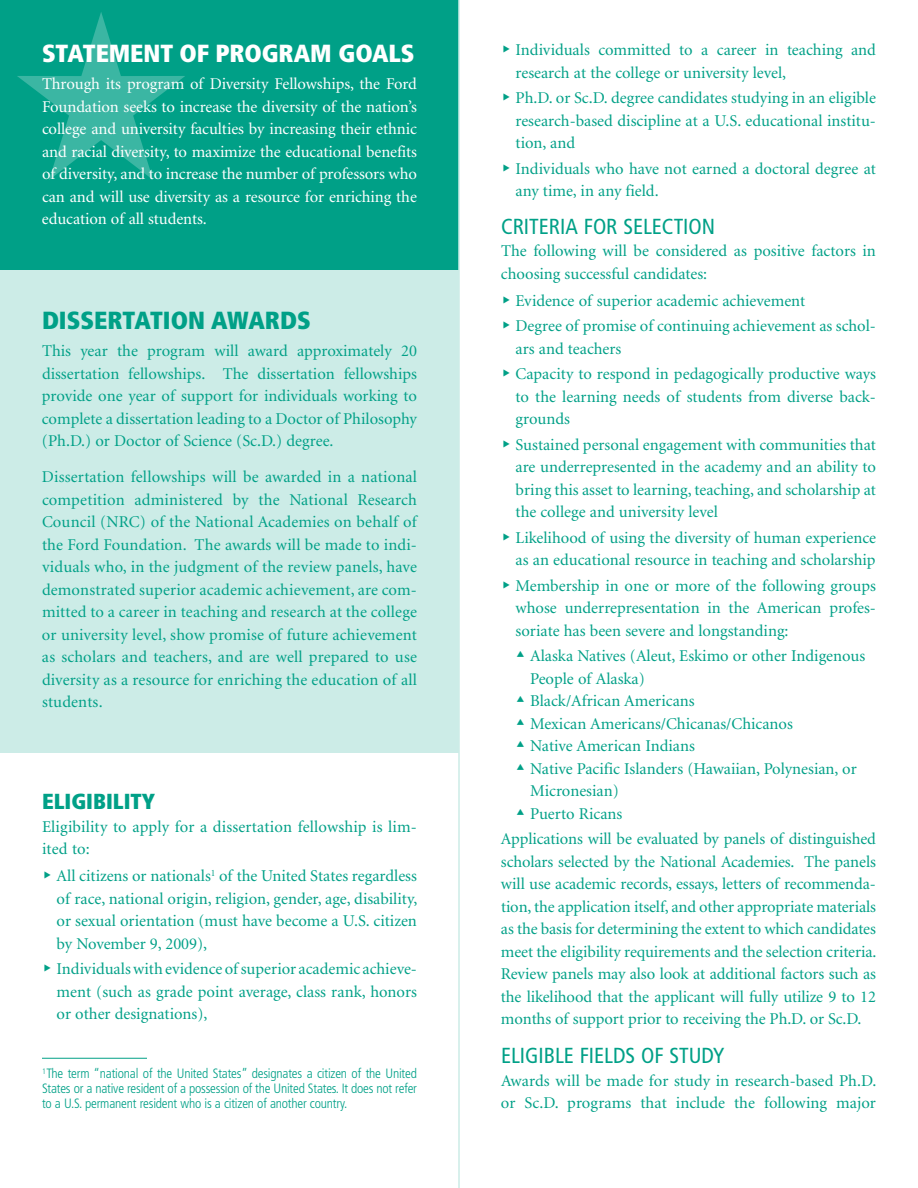
<style>
.page{position:relative;width:918px;height:1188px;background:#fff}
.page>*{position:absolute;margin:0;border:0;box-sizing:border-box;transform-origin:0 0}
.t1{font:900 condensed 24.75px "Frutiger";letter-spacing:-.005em;color:#fff}
.t2{font:900 condensed 24.75px "Frutiger";color:#00a087}
.t3{font:condensed 21.75px "Frutiger";color:#00a087}
.t4{font:900 condensed 21.75px "Frutiger";color:#00a087}
.t5{font:16.5px/22.5px "Minion";color:#00a087}
.t6{font:16.5px/22.5px "Minion";letter-spacing:-.005em;color:#fff;text-align:justify}
.t7{font:300 condensed 13.5px/15px "Frutiger";letter-spacing:-.015em;color:#00a087;text-align:justify}
</style>
<div class="page">
<div style="left:0;top:267px;width:459px;height:486px;background:#ccece7"></div>
<div style="left:0;top:0;width:459px;height:270px;background:#00a087"></div>
<svg style="left:17px;top:12px;width:168px;height:168px"></svg>
<hr style="left:458px;top:0;width:2px;height:1188px;background:#ccece7">
<hr style="left:42px;top:1058px;width:105px;height:1px;background:#00a087">
<h1 class="t1" style="left:42px;top:39px;width:372px">STATEMENT OF PROGRAM GOALS</h1>
<p class="t6" style="left:42px;top:73px;width:377px">Through its program of Diversity Fellowships, the Ford Foundation seeks to increase the diversity of the nation’s college and university faculties by increasing their ethnic and racial diversity, to maximize the educational benefits of diversity, and to increase the number of professors who can and will use diversity as a resource for enriching the education of all students.</p>
<h1 class="t2" style="left:42px;top:306px;width:254px">DISSERTATION AWARDS</h1>
<p class="t5" style="left:42px;top:340px;width:377px;text-align:justify">This year the program will award approximately 20 dissertation fellowships. The dissertation fellowships provide one year of support for individuals working to complete a dissertation leading to a Doctor of Philosophy (Ph.D.) or Doctor of Science (Sc.D.) degree.</p>
<p class="t5" style="left:42px;top:466px;width:377px;text-align:justify">Dissertation fellowships will be awarded in a national competition administered by the National Research Council (NRC) of the National Academies on behalf of the Ford Foundation. The awards will be made to indi&shy;viduals who, in the judgment of the review panels, have demonstrated superior academic achievement, are com&shy;mitted to a career in teaching and research at the college or university level, show promise of future achievement as scholars and teachers, and are well prepared to use diversity as a resource for enriching the education of all students.</p>
<h2 class="t4" style="left:42px;top:788px;width:115px">ELIGIBILITY</h2>
<p class="t5" style="left:42px;top:816px;width:377px">Eligibility to apply for a dissertation fellowship is lim&shy;ited to:</p>
<p class="t5" style="left:57px;top:865px;width:362px;text-align:justify">All citizens or nationals<sup>1</sup> of the United States regardless of race, national origin, religion, gender, age, disability, or sexual orientation (must have become a U.S. citizen by November 9, 2009),</p>
<p class="t5" style="left:57px;top:958px;width:362px;text-align:justify">Individualswith evidence of superior academic achieve&shy;ment (such as grade point average, class rank, honors or other designations),</p>
<p class="t7" style="left:42px;top:1066px;width:377px"><sup>1</sup>The term “national of the United States” designates a citizen of the United States or a native resident of a possession of the United States. It does not refer to a U.S. permanent resident who is a citizen of another country.</p>
<p class="t5" style="left:516px;top:39px;width:362px">Individuals committed to a career in teaching and research at the college or university level,</p>
<p class="t5" style="left:516px;top:87px;width:362px;text-align:justify">Ph.D. or Sc.D. degree candidates studying in an eligible research-based discipline at a U.S. educational institu&shy;tion, and</p>
<p class="t5" style="left:516px;top:158px;width:362px">Individuals who have not earned a doctoral degree at any time, in any field.</p>
<h2 class="t3" style="left:501px;top:213px;width:216px">CRITERIA FOR SELECTION</h2>
<p class="t5" style="left:501px;top:240px;width:376px">The following will be considered as positive factors in choosing successful candidates:</p>
<p class="t5" style="left:516px;top:288px;width:362px;line-height:25.5px">Evidence of superior academic achievement<br>Degree of promise of continuing achievement as schol-</p>
<p class="t5" style="left:516px;top:336px;width:362px;line-height:25.5px">ars and teachers<br>Capacity to respond in pedagogically productive ways</p>
<p class="t5" style="left:516px;top:386px;width:362px">to the learning needs of students from diverse back&shy;grounds</p>
<p class="t5" style="left:516px;top:434px;width:362px;text-align:justify">Sustained personal engagement with communities that are underrepresented in the academy and an ability to bring this asset to learning, teaching, and scholarship at the college and university level</p>
<p class="t5" style="left:516px;top:527px;width:362px">Likelihood of using the diversity of human experience as an educational resource in teaching and scholarship</p>
<p class="t5" style="left:516px;top:575px;width:362px;text-align:justify">Membership in one or more of the following groups whose underrepresentation in the American profes&shy;soriate has been severe and longstanding:</p>
<p class="t5" style="left:530px;top:645px;width:337px">Alaska Natives (Aleut, Eskimo or other Indigenous<br>People of Alaska)<br>Black/African Americans<br>Mexican Americans/Chicanas/Chicanos<br>Native American Indians<br>Native Pacific Islanders (Hawaiian, Polynesian, or<br>Micronesian)<br>Puerto Ricans</p>
<p class="t5" style="left:501px;top:828px;width:377px;text-align:justify">Applications will be evaluated by panels of distinguished scholars selected by the National Academies. The panels will use academic records, essays, letters of recommenda&shy;tion, the application itself, and other appropriate materials as the basis for determining the extent to which candidates meet the eligibility requirements and the selection criteria.<br>Review panels may also look at additional factors such as the likelihood that the applicant will fully utilize 9 to 12 months of support prior to receiving the Ph.D. or Sc.D.</p>
<h2 class="t3" style="left:501px;top:1043px;width:225px">ELIGIBLE FIELDS OF STUDY</h2>
<p class="t5" style="left:501px;top:1070px;width:377px">Awards will be made for study in research-based Ph.D. or Sc.D. programs that include the following major</p>
</div>
